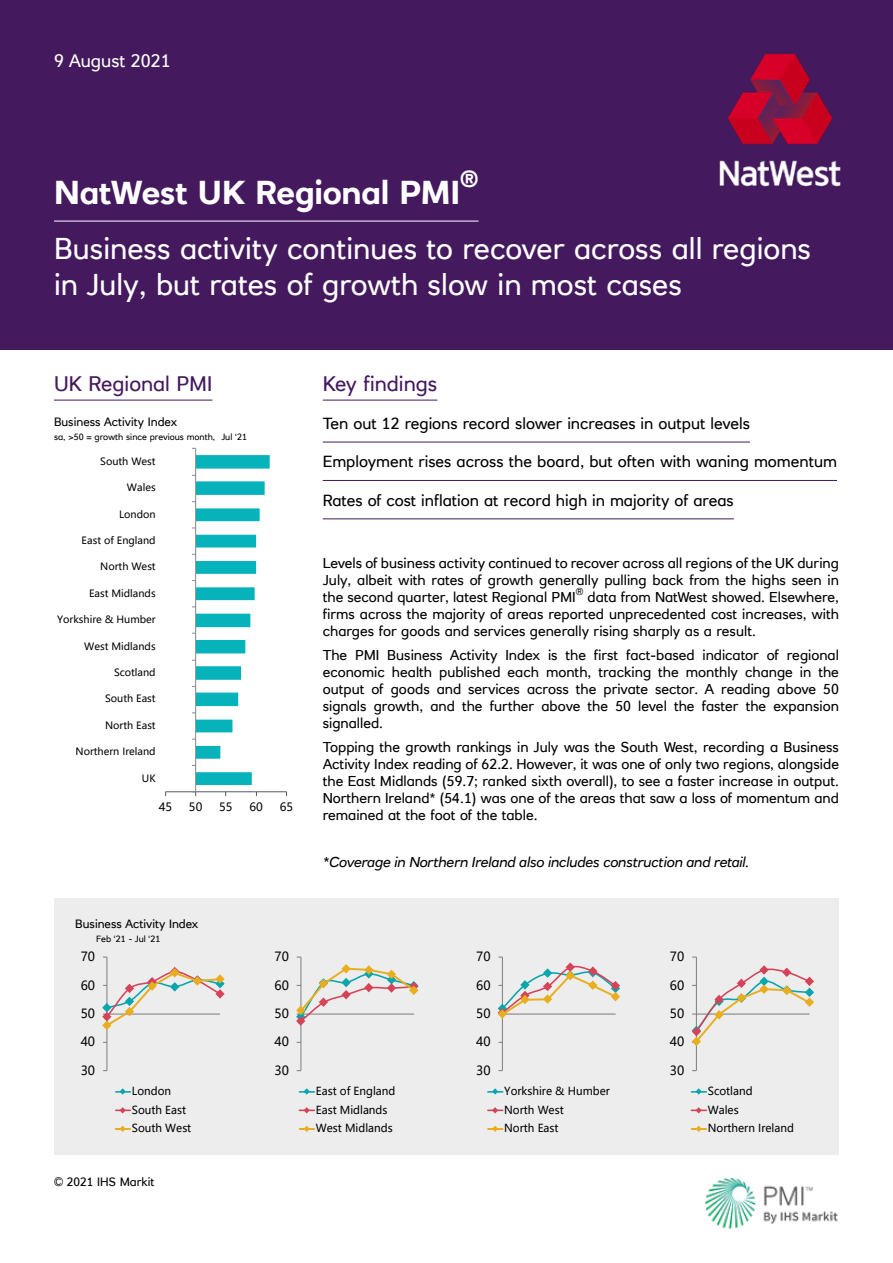
<style>
.page{position:relative;width:893px;height:1263px;background:#fff}
.page>*{position:absolute;margin:0;border:0;box-sizing:border-box;transform-origin:0 0}
.t1{font:700 33px "RN House Sans";letter-spacing:-.01em;color:#fff}
.t2{font:30px/36px "RN House Sans";color:#fff}
.t3{font:700 23.25px "RN House Sans";color:#fff}
.t4{font:21px "RN House Sans";color:#44195e}
.t5{font:18px "RN House Sans";color:#fff}
.t6{font:16.05px "RN House Sans";color:#000}
.t7{font:14.25px/17.1px "RN House Sans";color:#000;text-align:justify}
.t8{font:italic 14.25px "RN House Sans";color:#000}
.t9{font:12.6px "Microsoft Ya Hei UI";color:#000}
.t10{font:12px "RN House Sans";color:#000}
.t11{font:11.4px "Microsoft Ya Hei UI";color:#000}
.t12{font:10.95px/18.6px "Microsoft Ya Hei UI";color:#000}
.t13{font:10.05px "RN House Sans";color:#000}
.t14{font:9.9px "Microsoft Ya Hei UI";color:#000}
.t15{font:9px "RN House Sans";color:#000}
</style>
<div class="page">
<img style="left:705px;top:1178px;width:133px;height:50px">
<hr style="left:54px;top:1154px;width:785px;height:1px;background:#44195e">
<div style="left:0;top:0;width:893px;height:349px;background:#44195e"></div>
<img style="left:719px;top:53px;width:122px;height:134px">
<div style="left:54px;top:898px;width:785px;height:256px;background:#ededed"></div>
<hr style="left:54px;top:221px;width:425px;height:1px;background:#fff">
<hr style="left:323px;top:442px;width:427px;height:1px;background:#44195e">
<hr style="left:323px;top:480px;width:514px;height:1px;background:#44195e">
<hr style="left:323px;top:519px;width:411px;height:1px;background:#44195e">
<hr style="left:323px;top:400px;width:114px;height:1px;background:#44195e">
<hr style="left:166px;top:791px;width:120px;height:1px;background:#58595b">
<hr style="left:195px;top:448px;width:1px;height:344px;background:#868686">
<svg style="left:192px;top:455px;width:78px;height:330px"></svg>
<hr style="left:107px;top:957px;width:1px;height:114px;background:#868686">
<svg style="left:102px;top:967px;width:123px;height:63px"></svg>
<svg style="left:116px;top:1088px;width:14px;height:6px"></svg>
<svg style="left:116px;top:1107px;width:14px;height:6px"></svg>
<svg style="left:116px;top:1126px;width:14px;height:6px"></svg>
<hr style="left:301px;top:957px;width:1px;height:114px;background:#868686">
<svg style="left:296px;top:964px;width:122px;height:62px"></svg>
<svg style="left:299px;top:1088px;width:15px;height:6px"></svg>
<svg style="left:299px;top:1107px;width:15px;height:6px"></svg>
<svg style="left:300px;top:1126px;width:14px;height:6px"></svg>
<hr style="left:502px;top:957px;width:1px;height:114px;background:#868686">
<svg style="left:498px;top:957px;width:122px;height:62px"></svg>
<svg style="left:488px;top:1088px;width:15px;height:6px"></svg>
<svg style="left:488px;top:1107px;width:15px;height:6px"></svg>
<svg style="left:488px;top:1126px;width:15px;height:6px"></svg>
<hr style="left:696px;top:957px;width:1px;height:114px;background:#868686">
<svg style="left:692px;top:965px;width:122px;height:81px"></svg>
<svg style="left:691px;top:1088px;width:15px;height:6px"></svg>
<svg style="left:691px;top:1107px;width:15px;height:6px"></svg>
<svg style="left:692px;top:1126px;width:14px;height:6px"></svg>
<hr style="left:54px;top:400px;width:158px;height:1px;background:#44195e">
<p class="t5" style="left:54px;top:50px;width:118px">9 August 2021</p>
<h3 class="t3" style="left:460px;top:165px;width:20px">®</h3>
<h1 class="t1" style="left:54px;top:172px;width:408px">NatWest UK Regional PMI</h1>
<h2 class="t2" style="left:54px;top:230px;width:759px">Business activity continues to recover across all regions in July, but rates of growth slow in most cases</h2>
<h3 class="t4" style="left:54px;top:371px;width:160px">UK Regional PMI</h3>
<p class="t10" style="left:54px;top:414px;width:125px">Business Activity Index</p>
<p class="t15" style="left:54px;top:431px;width:195px">sa, &gt;50 = growth since previous month, Jul ‘21</p>
<p class="t14" style="left:100px;top:455px;width:57px">South West</p>
<p class="t14" style="left:127px;top:481px;width:30px">Wales</p>
<p class="t14" style="left:119px;top:507px;width:38px">London</p>
<p class="t14" style="left:82px;top:534px;width:76px">East of England</p>
<p class="t14" style="left:100px;top:560px;width:57px">North West</p>
<p class="t14" style="left:89px;top:587px;width:68px">East Midlands</p>
<p class="t14" style="left:57px;top:613px;width:100px">Yorkshire &amp; Humber</p>
<p class="t14" style="left:84px;top:639px;width:73px">West Midlands</p>
<p class="t14" style="left:114px;top:666px;width:43px">Scotland</p>
<p class="t14" style="left:105px;top:692px;width:52px">South East</p>
<p class="t14" style="left:105px;top:719px;width:52px">North East</p>
<p class="t14" style="left:76px;top:745px;width:82px">Northern Ireland</p>
<p class="t14" style="left:142px;top:771px;width:15px">UK</p>
<p class="t11" style="left:159px;top:799px;width:15px">45</p>
<p class="t11" style="left:189px;top:799px;width:15px">50</p>
<p class="t11" style="left:219px;top:799px;width:15px">55</p>
<p class="t11" style="left:249px;top:799px;width:15px">60</p>
<p class="t11" style="left:280px;top:799px;width:15px">65</p>
<p class="t10" style="left:75px;top:916px;width:125px">Business Activity Index</p>
<p class="t15" style="left:96px;top:933px;width:66px">Feb ‘21 - Jul ‘21</p>
<p class="t9" style="left:81px;top:948px;width:16px">70</p>
<p class="t9" style="left:81px;top:976px;width:16px">60</p>
<p class="t9" style="left:81px;top:1005px;width:16px">50</p>
<p class="t9" style="left:81px;top:1033px;width:16px">40</p>
<p class="t9" style="left:81px;top:1062px;width:16px">30</p>
<p class="t12" style="left:132px;top:1081px;width:61px">London<br>South East<br>South West</p>
<p class="t10" style="left:54px;top:1174px;width:102px">© 2021 IHS Markit</p>
<p class="t9" style="left:275px;top:948px;width:16px">70</p>
<p class="t9" style="left:275px;top:976px;width:16px">60</p>
<p class="t9" style="left:275px;top:1005px;width:16px">50</p>
<p class="t9" style="left:275px;top:1033px;width:16px">40</p>
<p class="t9" style="left:275px;top:1062px;width:16px">30</p>
<h3 class="t4" style="left:323px;top:371px;width:116px">Key findings</h3>
<p class="t6" style="left:323px;top:413px;width:429px">Ten out 12 regions record slower increases in output levels</p>
<p class="t6" style="left:323px;top:452px;width:516px">Employment rises across the board, but often with waning momentum</p>
<p class="t6" style="left:323px;top:490px;width:413px">Rates of cost inflation at record high in majority of areas</p>
<p class="t7" style="left:323px;top:554px;width:518px">Levels of business activity continued to recover across all regions of the UK during July, albeit with rates of growth generally pulling back from the highs seen in the second quarter, latest Regional PMI</p>
<p class="t13" style="left:576px;top:585px;width:9px">®</p>
<p class="t7" style="left:323px;top:588px;width:518px;text-indent:265px">data from NatWest showed. Elsewhere, firms across the majority of areas reported unprecedented cost increases, with charges for goods and services generally rising sharply as a result.</p>
<p class="t7" style="left:323px;top:646px;width:518px">The PMI Business Activity Index is the first fact-based indicator of regional economic health published each month, tracking the monthly change in the output of goods and services across the private sector. A reading above 50 signals growth, and the further above the 50 level the faster the expansion signalled.</p>
<p class="t7" style="left:323px;top:738px;width:518px">Topping the growth rankings in July was the South West, recording a Business Activity Index reading of 62.2. However, it was one of only two regions, alongside the East Midlands (59.7; ranked sixth overall), to see a faster increase in output.<br>Northern Ireland* (54.1) was one of the areas that saw a loss of momentum and remained at the foot of the table.</p>
<p class="t8" style="left:323px;top:853px;width:428px">*Coverage in Northern Ireland also includes construction and retail.</p>
<p class="t12" style="left:316px;top:1081px;width:81px">East of England<br>East Midlands<br>West Midlands</p>
<p class="t9" style="left:476px;top:948px;width:16px">70</p>
<p class="t9" style="left:670px;top:948px;width:16px">70</p>
<p class="t9" style="left:476px;top:976px;width:16px">60</p>
<p class="t9" style="left:670px;top:976px;width:16px">60</p>
<p class="t9" style="left:476px;top:1005px;width:16px">50</p>
<p class="t9" style="left:670px;top:1005px;width:16px">50</p>
<p class="t9" style="left:476px;top:1033px;width:16px">40</p>
<p class="t9" style="left:670px;top:1033px;width:16px">40</p>
<p class="t9" style="left:476px;top:1062px;width:16px">30</p>
<p class="t9" style="left:670px;top:1062px;width:16px">30</p>
<p class="t12" style="left:504px;top:1081px;width:107px">Yorkshire &amp; Humber<br>North West<br>North East</p>
<p class="t12" style="left:708px;top:1081px;width:88px">Scotland<br>Wales<br>Northern Ireland</p>
</div>
